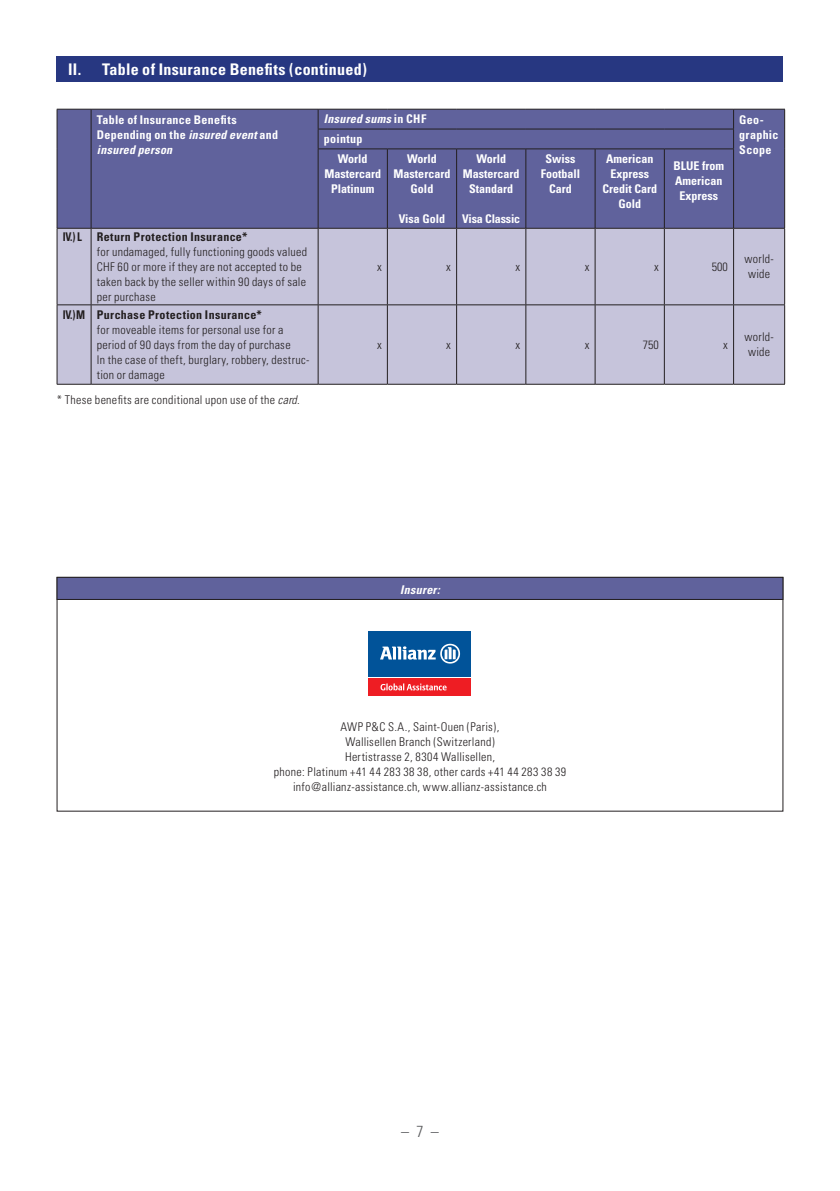
<style>
.page{position:relative;width:840px;height:1191px;background:#fff}
.page>*{position:absolute;margin:0;border:0;box-sizing:border-box;transform-origin:0 0}
.t1{font:700 condensed 16px "Univers";letter-spacing:.015em;color:#fff}
.t2{font:300 condensed 16px "Univers";color:#57585a}
.t3{font:300 condensed 12px/15px "Univers";letter-spacing:.025em;color:#231f20;text-align:center}
.t4{font:700 condensed 12px/15px "Univers";color:#fff;text-align:center}
.t5{font:700 condensed 12px/15px "Univers";letter-spacing:.025em;color:#fff}
.t6{font:700 condensed 12px "Univers";letter-spacing:.03em;color:#231f20;scale:.9 1}
.t7{font:italic 700 condensed 12px "Univers";letter-spacing:.025em;color:#fff}
.t8{font:700 condensed 12px/19.6px "Univers";letter-spacing:.02em;color:#fff}
.s1{font-style:italic}
.s2{font-style:normal}
</style>
<div class="page">
<div style="left:58px;top:110px;width:725px;height:118px;background:#60629c"></div>
<div style="left:58px;top:229px;width:725px;height:155px;background:#c6c4db"></div>
<hr style="left:57px;top:109px;width:34px;height:1px;background:#231f20">
<hr style="left:91px;top:109px;width:227px;height:1px;background:#231f20">
<hr style="left:318px;top:109px;width:69px;height:1px;background:#231f20">
<hr style="left:387px;top:109px;width:69px;height:1px;background:#231f20">
<hr style="left:456px;top:109px;width:69px;height:1px;background:#231f20">
<hr style="left:525px;top:109px;width:69px;height:1px;background:#231f20">
<hr style="left:594px;top:109px;width:70px;height:1px;background:#231f20">
<hr style="left:664px;top:109px;width:69px;height:1px;background:#231f20">
<hr style="left:733px;top:109px;width:51px;height:1px;background:#231f20">
<svg style="left:57px;top:109px;width:1px;height:40px"></svg>
<svg style="left:91px;top:109px;width:1px;height:40px"></svg>
<hr style="left:317px;top:129px;width:70px;height:1px;background:#231f20">
<svg style="left:317px;top:109px;width:1px;height:39px"></svg>
<hr style="left:387px;top:129px;width:69px;height:1px;background:#231f20">
<hr style="left:456px;top:129px;width:69px;height:1px;background:#231f20">
<hr style="left:525px;top:129px;width:69px;height:1px;background:#231f20">
<hr style="left:594px;top:129px;width:70px;height:1px;background:#231f20">
<hr style="left:664px;top:129px;width:69px;height:1px;background:#231f20">
<svg style="left:732px;top:109px;width:1px;height:39px"></svg>
<svg style="left:783px;top:109px;width:1px;height:40px"></svg>
<hr style="left:57px;top:149px;width:1px;height:79px;background:#231f20">
<hr style="left:91px;top:149px;width:1px;height:79px;background:#231f20">
<hr style="left:317px;top:148px;width:70px;height:1px;background:#231f20">
<hr style="left:317px;top:149px;width:1px;height:79px;background:#231f20">
<hr style="left:387px;top:148px;width:69px;height:1px;background:#231f20">
<hr style="left:387px;top:149px;width:1px;height:79px;background:#231f20">
<hr style="left:456px;top:148px;width:69px;height:1px;background:#231f20">
<hr style="left:456px;top:149px;width:1px;height:79px;background:#231f20">
<hr style="left:525px;top:148px;width:69px;height:1px;background:#231f20">
<hr style="left:525px;top:149px;width:1px;height:79px;background:#231f20">
<hr style="left:594px;top:148px;width:70px;height:1px;background:#231f20">
<hr style="left:594px;top:149px;width:1px;height:79px;background:#231f20">
<hr style="left:664px;top:148px;width:69px;height:1px;background:#231f20">
<hr style="left:663px;top:149px;width:1px;height:79px;background:#231f20">
<hr style="left:732px;top:149px;width:1px;height:79px;background:#231f20">
<hr style="left:783px;top:149px;width:1px;height:79px;background:#231f20">
<hr style="left:57px;top:228px;width:34px;height:1px;background:#231f20">
<hr style="left:57px;top:229px;width:1px;height:75px;background:#231f20">
<hr style="left:91px;top:228px;width:227px;height:1px;background:#231f20">
<hr style="left:91px;top:229px;width:1px;height:75px;background:#231f20">
<hr style="left:318px;top:228px;width:69px;height:1px;background:#231f20">
<hr style="left:317px;top:229px;width:1px;height:75px;background:#231f20">
<hr style="left:387px;top:228px;width:69px;height:1px;background:#231f20">
<hr style="left:387px;top:229px;width:1px;height:75px;background:#231f20">
<hr style="left:456px;top:228px;width:69px;height:1px;background:#231f20">
<hr style="left:456px;top:229px;width:1px;height:75px;background:#231f20">
<hr style="left:525px;top:228px;width:69px;height:1px;background:#231f20">
<hr style="left:525px;top:229px;width:1px;height:75px;background:#231f20">
<hr style="left:594px;top:228px;width:70px;height:1px;background:#231f20">
<hr style="left:594px;top:229px;width:1px;height:75px;background:#231f20">
<hr style="left:664px;top:228px;width:69px;height:1px;background:#231f20">
<hr style="left:663px;top:229px;width:1px;height:75px;background:#231f20">
<hr style="left:733px;top:228px;width:51px;height:1px;background:#231f20">
<hr style="left:732px;top:229px;width:1px;height:75px;background:#231f20">
<hr style="left:783px;top:229px;width:1px;height:75px;background:#231f20">
<hr style="left:57px;top:304px;width:34px;height:1px;background:#231f20">
<hr style="left:57px;top:305px;width:1px;height:79px;background:#231f20">
<hr style="left:91px;top:304px;width:227px;height:1px;background:#231f20">
<hr style="left:91px;top:305px;width:1px;height:79px;background:#231f20">
<hr style="left:318px;top:304px;width:69px;height:1px;background:#231f20">
<hr style="left:317px;top:305px;width:1px;height:79px;background:#231f20">
<hr style="left:387px;top:304px;width:69px;height:1px;background:#231f20">
<hr style="left:387px;top:305px;width:1px;height:79px;background:#231f20">
<hr style="left:456px;top:304px;width:69px;height:1px;background:#231f20">
<hr style="left:456px;top:305px;width:1px;height:79px;background:#231f20">
<hr style="left:525px;top:304px;width:69px;height:1px;background:#231f20">
<hr style="left:525px;top:305px;width:1px;height:79px;background:#231f20">
<hr style="left:594px;top:304px;width:70px;height:1px;background:#231f20">
<hr style="left:594px;top:305px;width:1px;height:79px;background:#231f20">
<hr style="left:664px;top:304px;width:69px;height:1px;background:#231f20">
<hr style="left:663px;top:305px;width:1px;height:79px;background:#231f20">
<hr style="left:733px;top:304px;width:51px;height:1px;background:#231f20">
<hr style="left:732px;top:305px;width:1px;height:79px;background:#231f20">
<hr style="left:783px;top:305px;width:1px;height:79px;background:#231f20">
<hr style="left:57px;top:384px;width:34px;height:1px;background:#231f20">
<hr style="left:91px;top:384px;width:227px;height:1px;background:#231f20">
<hr style="left:318px;top:384px;width:69px;height:1px;background:#231f20">
<hr style="left:387px;top:384px;width:69px;height:1px;background:#231f20">
<hr style="left:456px;top:384px;width:69px;height:1px;background:#231f20">
<hr style="left:525px;top:384px;width:69px;height:1px;background:#231f20">
<hr style="left:594px;top:384px;width:70px;height:1px;background:#231f20">
<hr style="left:664px;top:384px;width:69px;height:1px;background:#231f20">
<hr style="left:733px;top:384px;width:51px;height:1px;background:#231f20">
<div style="left:57px;top:577px;width:725px;height:22px;background:#60629c"></div>
<div style="left:57px;top:577px;width:725px;height:23px;border:1px solid #231f20"></div>
<div style="left:369px;top:678px;width:102px;height:17px;background:#ee1d23"></div>
<div style="left:369px;top:631px;width:102px;height:46px;background:#015399"></div>
<svg style="left:380px;top:644px;width:80px;height:19px"></svg>
<svg style="left:380px;top:683px;width:66px;height:7px"></svg>
<div style="left:57px;top:57px;width:725px;height:25px;background:#273781"></div>
<h1 class="t1" style="left:68px;top:59px;width:300px">II. Table of Insurance Benefits (continued)</h1>
<p class="t5" style="left:97px;top:112px;width:183px">Table of Insurance Benefits<br>Depending on the <span class="s1">insured event</span> and <span class="s1">insured person</span></p>
<p class="t7" style="left:323px;top:112px;width:104px">Insured sums <span class="s2">in CHF</span></p>
<p class="t5" style="left:738px;top:112px;width:41px">Geo&shy;graphic<br>Scope</p>
<p class="t8" style="left:338px;top:129px;width:31px;text-indent:-14px">pointup<br>World</p>
<p class="t4" style="left:324px;top:166px;width:58px">Mastercard<br>Platinum</p>
<p class="t4" style="left:540px;top:151px;width:41px">Swiss<br>Football<br>Card</p>
<p class="t4" style="left:602px;top:151px;width:56px">American<br>Express<br>Credit Card<br>Gold</p>
<p class="t4" style="left:673px;top:159px;width:52px">BLUE from<br>American<br>Express</p>
<p class="t4" style="left:393px;top:151px;width:58px">World<br>Mastercard<br>Gold</p>
<p class="t4" style="left:398px;top:211px;width:48px">Visa Gold</p>
<p class="t4" style="left:462px;top:151px;width:58px">World<br>Mastercard<br>Standard</p>
<p class="t4" style="left:462px;top:211px;width:59px">Visa Classic</p>
<p class="t6" style="left:63px;top:229px;width:207px">IV.) L Return Protection Insurance*</p>
<p class="t3" style="left:97px;top:244px;width:212px;text-align:left">for undamaged, fully functioning goods valued CHF 60 or more if they are not accepted to be taken back by the seller within 90 days of sale per purchase</p>
<p class="t6" style="left:63px;top:307px;width:223px">IV.)M Purchase Protection Insurance*</p>
<p class="t3" style="left:97px;top:322px;width:214px;text-align:left">for moveable items for personal use for a period of 90 days from the day of purchase<br>In the case of theft, burglary, robbery, destruc&shy;tion or damage</p>
<p class="t3" style="left:57px;top:392px;width:244px">* These benefits are conditional upon use of the <span class="s1">card</span>.</p>
<p class="t3" style="left:377px;top:259px;width:6px">x</p>
<p class="t3" style="left:446px;top:259px;width:6px">x</p>
<p class="t3" style="left:515px;top:259px;width:6px">x</p>
<p class="t3" style="left:584px;top:259px;width:6px">x</p>
<p class="t3" style="left:653px;top:259px;width:6px">x</p>
<p class="t3" style="left:711px;top:259px;width:17px">500</p>
<p class="t3" style="left:744px;top:252px;width:31px">world&shy;wide</p>
<p class="t3" style="left:377px;top:337px;width:6px">x</p>
<p class="t3" style="left:446px;top:337px;width:6px">x</p>
<p class="t3" style="left:515px;top:337px;width:6px">x</p>
<p class="t3" style="left:584px;top:337px;width:6px">x</p>
<p class="t3" style="left:642px;top:337px;width:17px">750</p>
<p class="t3" style="left:722px;top:337px;width:6px">x</p>
<p class="t3" style="left:744px;top:330px;width:31px">world&shy;wide</p>
<p class="t7" style="left:400px;top:582px;width:41px">Insurer:</p>
<p class="t3" style="left:274px;top:719px;width:294px">AWP P&amp;C S.A., Saint-Ouen (Paris),<br>Wallisellen Branch (Switzerland)<br>Hertistrasse 2, 8304 Wallisellen,<br>phone: Platinum +41 44 283 38 38, other cards +41 44 283 38 39 info@allianz-assistance.ch, www.allianz-assistance.ch</p>
<h1 class="t2" style="left:401px;top:1121px;width:39px">– 7 –</h1>
</div>
